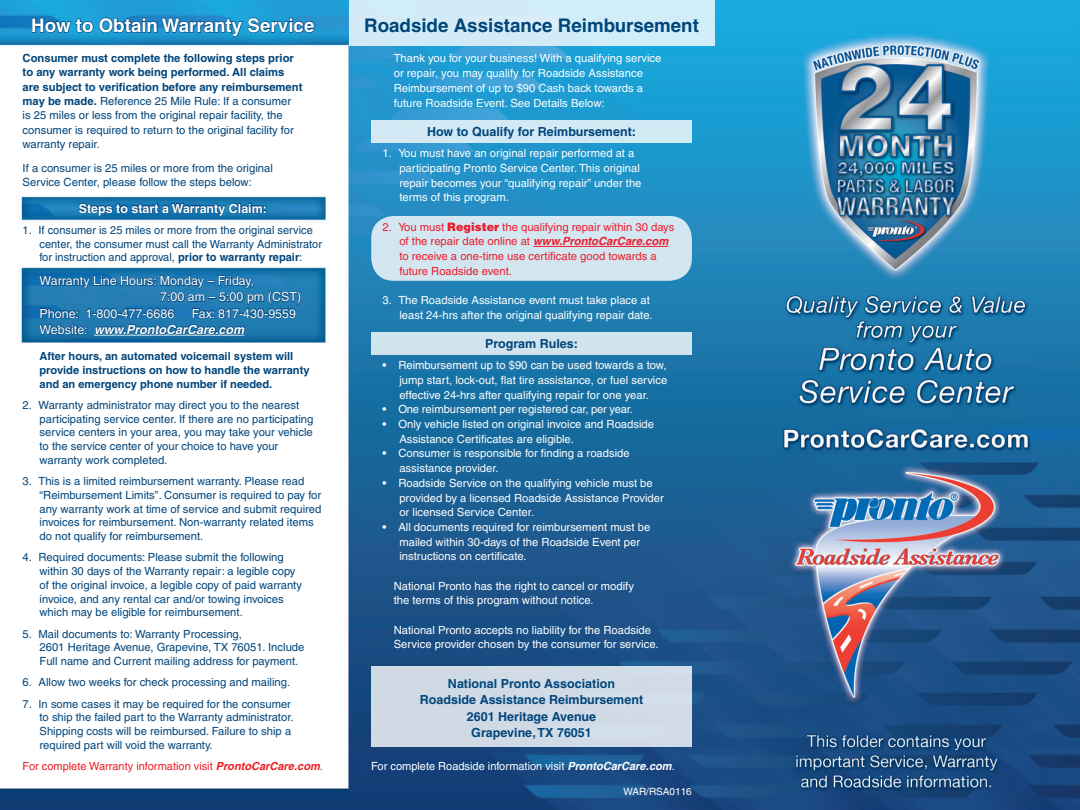
<style>
.page{position:relative;width:1080px;height:810px;background:#fff}
.page>*{position:absolute;margin:0;border:0;box-sizing:border-box;transform-origin:0 0}
.t1{font:700 18.75px "Helvetica LT";color:#00457b}
.t2{font:700 18.75px "Helvetica LT";color:#fff}
.t3{font:700 12.5px/16.2px "Helvetica LT";color:#00457b;text-align:center}
.t4{font:12.5px/16.2px "Helvetica LT";color:#fff}
.t5{font:700 12.5px "Helvetica LT";color:#fff}
.t6{font:11.25px/13.8px "Helvetica LT";color:#00457b}
.t7{font:11.25px/14.8px "Helvetica LT";color:#fff}
.t8{font:11.25px/14.8px "Helvetica LT";color:#ee1b2c}
.t9{font:700 11.12px/13.8px "Helvetica LT";color:#00457b}
.t10{font:11.12px "Helvetica LT";color:#ee1d23}
.t11{font:10px "Helvetica LT";color:#fff}
.s1{font-weight:700}
.s2{font-weight:700;font-style:italic}
.s3{font-weight:900;font-size:11.62px}
</style>
<div class="page">
<img style="left:0;top:0;width:1080px;height:810px">
<svg style="left:31px;top:5px;width:284px;height:39px;background:#1889c1"></svg>
<svg style="left:78px;top:190px;width:189px;height:36px"></svg>
<svg style="left:38px;top:268px;width:264px;height:75px;background:#186da3"></svg>
<div style="left:371px;top:120px;width:321px;height:22px;background:#d2eaf5"></div>
<div style="left:371px;top:216px;width:321px;height:65px;background:#d3e7f1;border-radius:22px"></div>
<div style="left:349px;top:0;width:365px;height:45px;background:#d1edf7"></div>
<div style="left:371px;top:332px;width:321px;height:23px;background:#d1e4ee"></div>
<div style="left:371px;top:667px;width:321px;height:80px;background:#d0dae5"></div>
<hr style="left:533px;top:246px;width:135px;height:1px;background:#ee1b2c">
<p class="t2" style="left:31px;top:14px;width:285px">How to Obtain Warranty Service</p>
<p class="t6" style="left:23px;top:51px;width:281px;line-height:14.4px"><span class="s1">Consumer must complete the following steps prior to any warranty work being performed. All claims are subject to verification before any reimbursement may be made.</span> Reference 25 Mile Rule: If a consumer<br>is 25 miles or less from the original repair facility, the consumer is required to return to the original facility for warranty repair.</p>
<p class="t6" style="left:23px;top:161px;width:252px;line-height:14.4px">If a consumer is 25 miles or more from the original<br>Service Center, please follow the steps below:</p>
<p class="t5" style="left:79px;top:201px;width:190px">Steps to start a Warranty Claim:</p>
<p class="t6" style="left:40px;top:223px;width:284px;text-indent:-17px">1. If consumer is 25 miles or more from the original service center, the consumer must call the Warranty Administrator for instruction and approval, <span class="s1">prior to warranty repair</span>:</p>
<p class="t4" style="left:40px;top:273px;width:216px">Warranty Line Hours: Monday – Friday,</p>
<p class="t4" style="left:160px;top:289px;width:143px">7:00 am – 5:00 pm (CST)</p>
<p class="t4" style="left:40px;top:305px;width:136px">Phone: 1-800-477-6686</p>
<p class="t4" style="left:40px;top:305px;width:258px;text-indent:152px">Fax: 817-430-9559<br>Website: <span class="s2">www.ProntoCarCare.com</span></p>
<p class="t9" style="left:40px;top:349px;width:272px">After hours, an automated voicemail system will provide instructions on how to handle the warranty and an emergency phone number if needed.</p>
<p class="t6" style="left:40px;top:398px;width:275px;text-indent:-17px">2. Warranty administrator may direct you to the nearest participating service center. If there are no participating service centers in your area, you may take your vehicle to the service center of your choice to have your warranty work completed.</p>
<p class="t6" style="left:40px;top:474px;width:283px;text-indent:-17px">3. This is a limited reimbursement warranty. Please read “Reimbursement Limits”. Consumer is required to pay for any warranty work at time of service and submit required invoices for reimbursement. Non-warranty related items do not qualify for reimbursement.</p>
<p class="t6" style="left:40px;top:550px;width:264px;text-indent:-17px">4. Required documents: Please submit the following within 30 days of the Warranty repair: a legible copy of the original invoice, a legible copy of paid warranty invoice, and any rental car and/or towing invoices which may be eligible for reimbursement.</p>
<p class="t6" style="left:40px;top:627px;width:266px;text-indent:-17px">5. Mail documents to: Warranty Processing,<br>2601 Heritage Avenue, Grapevine, TX 76051. Include<br>Full name and Current mailing address for payment.</p>
<p class="t6" style="left:23px;top:675px;width:269px">6. Allow two weeks for check processing and mailing.</p>
<p class="t6" style="left:40px;top:697px;width:256px;text-indent:-17px">7. In some cases it may be required for the consumer to ship the failed part to the Warranty administrator.<br>Shipping costs will be reimbursed. Failure to ship a required part will void the warranty.</p>
<p class="t10" style="left:23px;top:760px;width:302px">For complete Warranty information visit <span class="s2">ProntoCarCare.com</span>.</p>
<p class="t1" style="left:364px;top:14px;width:336px">Roadside Assistance Reimbursement</p>
<p class="t7" style="left:394px;top:51px;width:269px">Thank you for your business! With a qualifying service or repair, you may qualify for Roadside Assistance Reimbursement of up to $90 Cash back towards a future Roadside Event. See Details Below:</p>
<p class="t3" style="left:427px;top:123px;width:210px">How to Qualify for Reimbursement:</p>
<p class="t7" style="left:399px;top:146px;width:244px;text-indent:-17px">1. You must have an original repair performed at a participating Pronto Service Center. This original repair becomes your “qualifying repair” under the terms of this program.</p>
<p class="t8" style="left:399px;top:219px;width:277px;text-indent:-17px">2. You must <span class="s3">Register</span> the qualifying repair within 30 days of the repair date online at <span class="s2">www.ProntoCarCare.com </span>to receive a one-time use certificate good towards a future Roadside event.</p>
<p class="t7" style="left:383px;top:293px;width:272px;text-align:right">3. The Roadside Assistance event must take place at least 24-hrs after the original qualifying repair date.</p>
<p class="t3" style="left:485px;top:335px;width:94px">Program Rules:</p>
<p class="t7" style="left:399px;top:358px;width:269px;text-align:justify;text-indent:-17px">• Reimbursement up to $90 can be used towards a tow, jump start, lock-out, flat tire assistance, or fuel service effective 24-hrs after qualifying repair for one year.</p>
<p class="t7" style="left:383px;top:402px;width:252px">• One reimbursement per registered car, per year.</p>
<p class="t7" style="left:399px;top:417px;width:256px;text-indent:-17px">• Only vehicle listed on original invoice and Roadside<br>Assistance Certificates are eligible.</p>
<p class="t7" style="left:399px;top:446px;width:232px;text-indent:-17px">• Consumer is responsible for finding a roadside assistance provider.</p>
<p class="t7" style="left:399px;top:476px;width:266px;text-indent:-17px">• Roadside Service on the qualifying vehicle must be provided by a licensed Roadside Assistance Provider or licensed Service Center.</p>
<p class="t7" style="left:399px;top:520px;width:252px;text-indent:-17px">• All documents required for reimbursement must be mailed within 30-days of the Roadside Event per instructions on certificate.</p>
<p class="t7" style="left:394px;top:578px;width:242px">National Pronto has the right to cancel or modify the terms of this program without notice.</p>
<p class="t7" style="left:394px;top:622px;width:266px">National Pronto accepts no liability for the Roadside<br>Service provider chosen by the consumer for service.</p>
<p class="t3" style="left:448px;top:675px;width:169px">National Pronto Association</p>
<p class="t3" style="left:420px;top:692px;width:225px">Roadside Assistance Reimbursement</p>
<p class="t3" style="left:467px;top:708px;width:131px">2601 Heritage Avenue<br>Grapevine, TX 76051</p>
<p class="t7" style="left:371px;top:759px;width:305px">For complete Roadside information visit <span class="s2">ProntoCarCare.com</span>.</p>
<p class="t11" style="left:623px;top:786px;width:70px">WAR/RSA0116</p>
</div>
